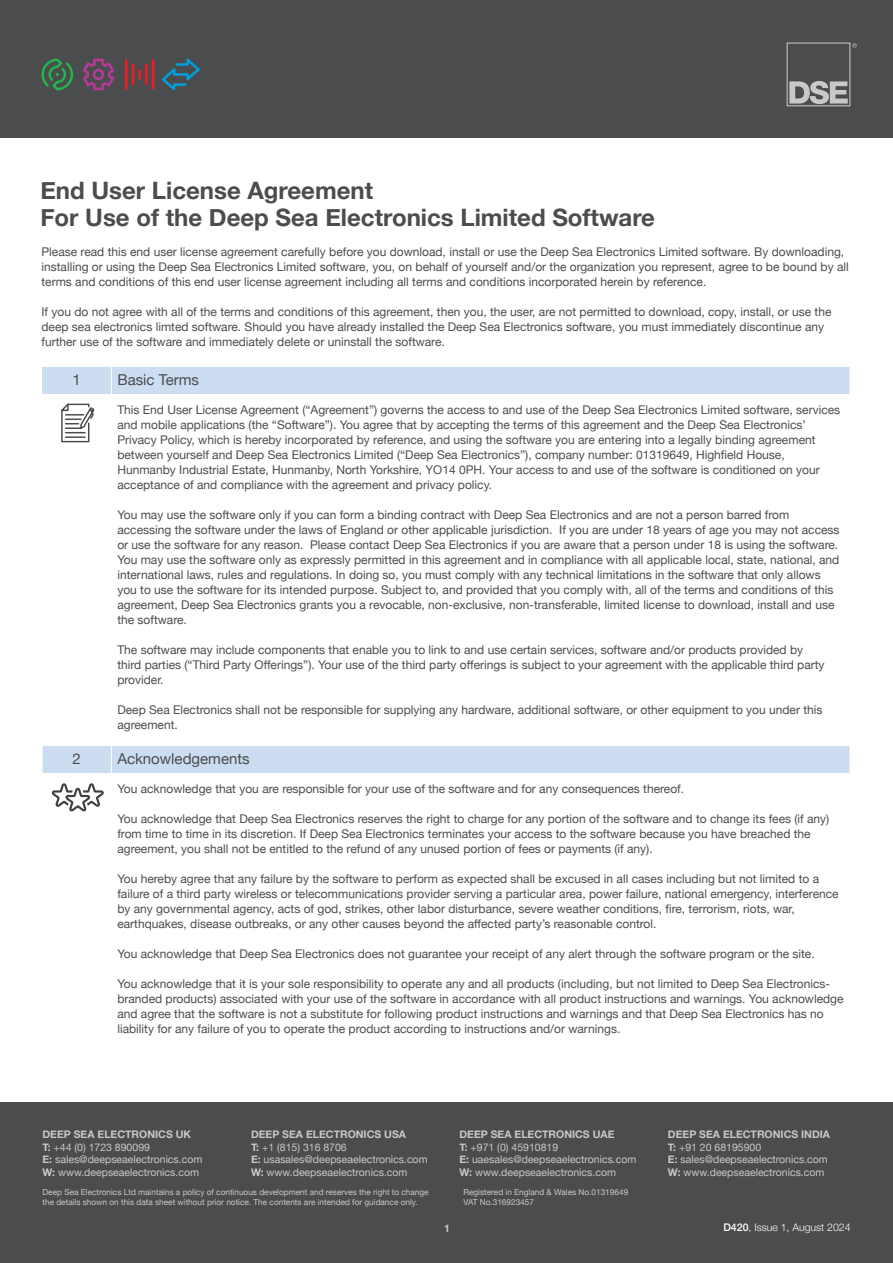
<style>
.page{position:relative;width:893px;height:1263px;background:#fff}
.page>*{position:absolute;margin:0;border:0;box-sizing:border-box;transform-origin:0 0}
.t1{font:700 24px "Helvetica Neue";color:#4b4c4d}
.t2{font:15px "Helvetica Neue";color:#4b4c4d}
.t3{font:12px/15px "Helvetica Neue";color:#4b4c4d}
.t4{font:10.5px "Helvetica Neue";color:#c7c8ca}
.t5{font:700 10.5px "Helvetica Neue";color:#c7c8ca}
.t6{font:300 10.5px "Helvetica Neue";color:#fff}
.t7{font:8.25px/9.9px "Helvetica Neue";color:#c7c8ca}
.s1{font-weight:700}
.s2{font-weight:500}
</style>
<div class="page">
<div style="left:0;top:1103px;width:893px;height:160px;background:#4b4c4d"></div>
<svg style="left:42px;top:367px;width:807px;height:406px"></svg>
<svg style="left:111px;top:367px;width:1px;height:27px"></svg>
<hr style="left:41px;top:746px;width:2px;height:27px;background:#fff">
<svg style="left:111px;top:746px;width:1px;height:27px"></svg>
<div style="left:0;top:1px;width:893px;height:137px;background:#4b4c4d"></div>
<svg style="left:787px;top:43px;width:70px;height:63px"></svg>
<svg style="left:41px;top:59px;width:32px;height:31px"></svg>
<svg style="left:162px;top:59px;width:38px;height:31px"></svg>
<hr style="left:145px;top:64px;width:3px;height:21px;background:#ee1d23">
<hr style="left:152px;top:59px;width:2px;height:31px;background:#ee1d23">
<hr style="left:125px;top:59px;width:3px;height:31px;background:#ee1d23">
<hr style="left:132px;top:64px;width:2px;height:21px;background:#ee1d23">
<svg style="left:138px;top:69px;width:3px;height:11px"></svg>
<svg style="left:83px;top:59px;width:31px;height:31px"></svg>
<svg style="left:60px;top:403px;width:36px;height:40px"></svg>
<svg style="left:51px;top:783px;width:53px;height:28px"></svg>
<p class="t1" style="left:40px;top:171px;width:334px">End User License Agreement</p>
<p class="t1" style="left:40px;top:198px;width:616px">For Use of the Deep Sea Electronics Limited Software</p>
<p class="t3" style="left:41px;top:245px;width:809px">Please read this end user license agreement carefully before you download, install or use the Deep Sea Electronics Limited software. By downloading, installing or using the Deep Sea Electronics Limited software, you, on behalf of yourself and/or the organization you represent, agree to be bound by all terms and conditions of this end user license agreement including all terms and conditions incorporated herein by reference.</p>
<p class="t3" style="left:41px;top:305px;width:791px">If you do not agree with all of the terms and conditions of this agreement, then you, the user, are not permitted to download, copy, install, or use the deep sea electronics limted software. Should you have already installed the Deep Sea Electronics software, you must immediately discontinue any further use of the software and immediately delete or uninstall the software.</p>
<p class="t2" style="left:73px;top:369px;width:10px">1</p>
<p class="t2" style="left:117px;top:369px;width:83px">Basic Terms</p>
<p class="t3" style="left:117px;top:403px;width:724px">This End User License Agreement (“Agreement”) governs the access to and use of the Deep Sea Electronics Limited software, services and mobile applications (the “Software”). You agree that by accepting the terms of this agreement and the Deep Sea Electronics’ Privacy Policy, which is hereby incorporated by reference, and using the software you are entering into a legally binding agreement between yourself and Deep Sea Electronics Limited (“Deep Sea Electronics”), company number: 01319649, Highfield House, Hunmanby Industrial Estate, Hunmanby, North Yorkshire, YO14 0PH. Your access to and use of the software is conditioned on your acceptance of and compliance with the agreement and privacy policy.</p>
<p class="t3" style="left:117px;top:508px;width:724px">You may use the software only if you can form a binding contract with Deep Sea Electronics and are not a person barred from accessing the software under the laws of England or other applicable jurisdiction. If you are under 18 years of age you may not access or use the software for any reason. Please contact Deep Sea Electronics if you are aware that a person under 18 is using the software.</p>
<p class="t3" style="left:117px;top:553px;width:723px">You may use the software only as expressly permitted in this agreement and in compliance with all applicable local, state, national, and international laws, rules and regulations. In doing so, you must comply with any technical limitations in the software that only allows you to use the software for its intended purpose. Subject to, and provided that you comply with, all of the terms and conditions of this agreement, Deep Sea Electronics grants you a revocable, non-exclusive, non-transferable, limited license to download, install and use the software.</p>
<p class="t3" style="left:117px;top:643px;width:709px">The software may include components that enable you to link to and use certain services, software and/or products provided by third parties (“Third Party Offerings”). Your use of the third party offerings is subject to your agreement with the applicable third party provider.</p>
<p class="t3" style="left:117px;top:703px;width:707px">Deep Sea Electronics shall not be responsible for supplying any hardware, additional software, or other equipment to you under this agreement.</p>
<p class="t2" style="left:73px;top:748px;width:10px">2</p>
<p class="t2" style="left:117px;top:748px;width:134px">Acknowledgements</p>
<p class="t3" style="left:117px;top:782px;width:568px">You acknowledge that you are responsible for your use of the software and for any consequences thereof.</p>
<p class="t3" style="left:117px;top:812px;width:713px">You acknowledge that Deep Sea Electronics reserves the right to charge for any portion of the software and to change its fees (if any) from time to time in its discretion. If Deep Sea Electronics terminates your access to the software because you have breached the agreement, you shall not be entitled to the refund of any unused portion of fees or payments (if any).</p>
<p class="t3" style="left:117px;top:872px;width:723px">You hereby agree that any failure by the software to perform as expected shall be excused in all cases including but not limited to a failure of a third party wireless or telecommunications provider serving a particular area, power failure, national emergency, interference by any governmental agency, acts of god, strikes, other labor disturbance, severe weather conditions, fire, terrorism, riots, war, earthquakes, disease outbreaks, or any other causes beyond the affected party’s reasonable control.</p>
<p class="t3" style="left:117px;top:947px;width:699px">You acknowledge that Deep Sea Electronics does not guarantee your receipt of any alert through the software program or the site.</p>
<p class="t3" style="left:117px;top:977px;width:728px">You acknowledge that it is your sole responsibility to operate any and all products (including, but not limited to Deep Sea Electronics&shy;branded products) associated with your use of the software in accordance with all product instructions and warnings. You acknowledge and agree that the software is not a substitute for following product instructions and warnings and that Deep Sea Electronics has no liability for any failure of you to operate the product according to instructions and/or warnings.</p>
<p class="t5" style="left:43px;top:1126px;width:150px">DEEP SEA ELECTRONICS UK</p>
<p class="t4" style="left:43px;top:1139px;width:109px"><span class="s1">T:</span> +44 (0) 1723 890099</p>
<p class="t4" style="left:43px;top:1152px;width:161px"><span class="s1">E:</span> sales@deepseaelectronics.com</p>
<p class="t4" style="left:43px;top:1164px;width:158px"><span class="s1">W:</span> www.deepseaelectronics.com</p>
<p class="t5" style="left:251px;top:1126px;width:157px">DEEP SEA ELECTRONICS USA</p>
<p class="t4" style="left:251px;top:1139px;width:97px"><span class="s1">T:</span> +1 (815) 316 8706</p>
<p class="t4" style="left:251px;top:1152px;width:178px"><span class="s1">E:</span> usasales@deepseaelectronics.com</p>
<p class="t4" style="left:251px;top:1164px;width:158px"><span class="s1">W:</span> www.deepseaelectronics.com</p>
<p class="t5" style="left:459px;top:1126px;width:156px">DEEP SEA ELECTRONICS UAE</p>
<p class="t4" style="left:459px;top:1139px;width:100px"><span class="s1">T:</span> +971 (0) 45910819</p>
<p class="t4" style="left:459px;top:1152px;width:179px"><span class="s1">E:</span> uaesales@deepseaelectronics.com</p>
<p class="t4" style="left:459px;top:1164px;width:158px"><span class="s1">W:</span> www.deepseaelectronics.com</p>
<p class="t7" style="left:43px;top:1187px;width:388px">Deep Sea Electronics Ltd maintains a policy of continuous development and reserves the right to change the details shown on this data sheet without prior notice. The contents are intended for guidance only.</p>
<p class="t7" style="left:463px;top:1187px;width:166px">Registered in England &amp; Wales No.01319649</p>
<p class="t7" style="left:463px;top:1197px;width:72px">VAT No.316923457</p>
<p class="t5" style="left:444px;top:1220px;width:7px">1</p>
<p class="t5" style="left:668px;top:1126px;width:164px">DEEP SEA ELECTRONICS INDIA</p>
<p class="t4" style="left:668px;top:1139px;width:95px"><span class="s1">T:</span> +91 20 68195900</p>
<p class="t4" style="left:668px;top:1152px;width:161px"><span class="s1">E:</span> sales@deepseaelectronics.com</p>
<p class="t4" style="left:668px;top:1164px;width:158px"><span class="s1">W:</span> www.deepseaelectronics.com</p>
<p class="t6" style="left:723px;top:1219px;width:129px"><span class="s2">D420</span>, Issue 1, August 2024</p>
</div>
